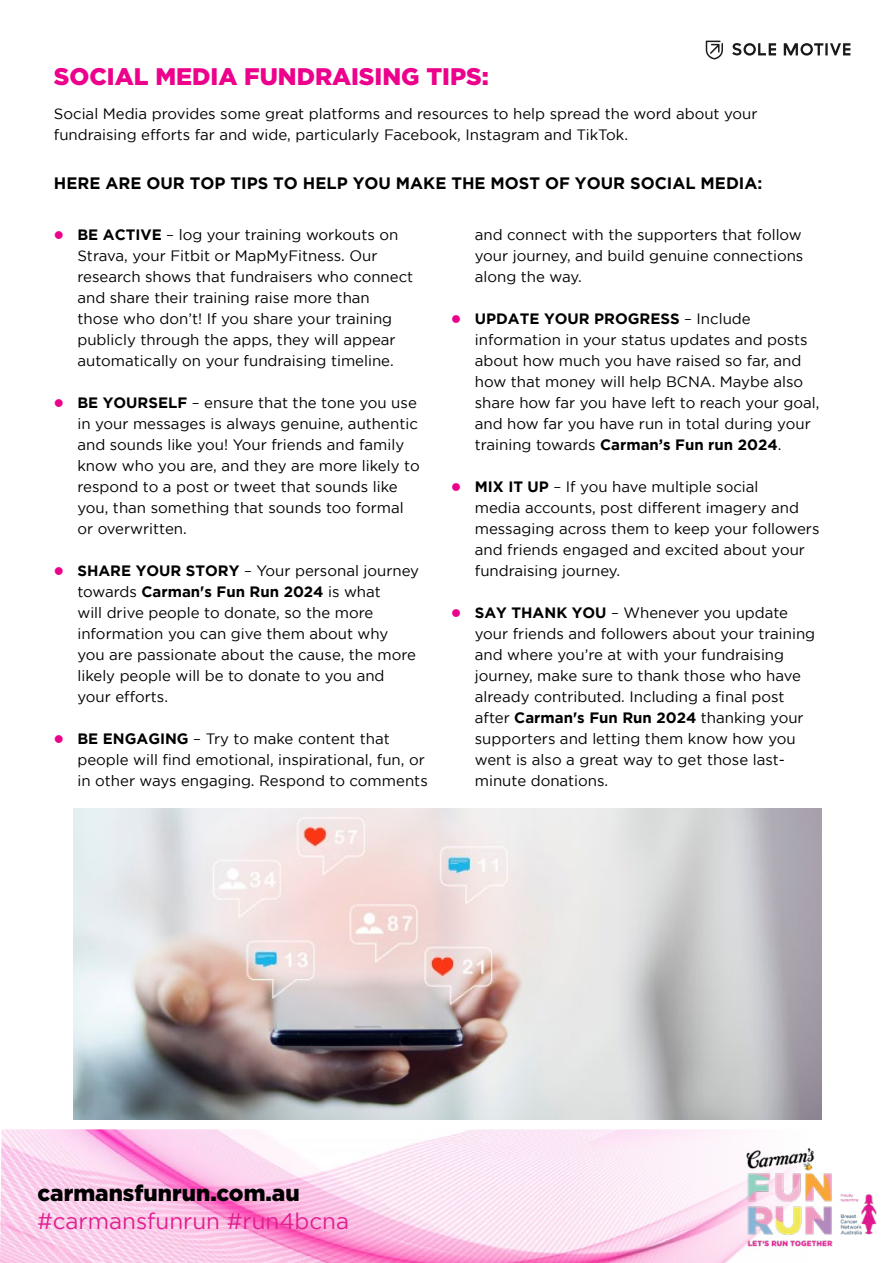
<style>
.page{position:relative;width:893px;height:1263px;background:#fff}
.page>*{position:absolute;margin:0;border:0;box-sizing:border-box;transform-origin:0 0}
.t1{font:900 24px "Gotham";color:#ec008c}
.t2{font:22.5px "Gotham";color:#e11f8f}
.t3{font:900 22.5px "Gotham";color:#000}
.t4{font:700 16.5px "Gotham";color:#000}
.t5{font:15px/21px "Gotham";color:#000}
.s1{color:#ec008c}
.s2{font-weight:700}
</style>
<div class="page">
<img style="left:74px;top:809px;width:748px;height:310px">
<svg style="left:706px;top:41px;width:17px;height:19px"></svg>
<svg style="left:784px;top:43px;width:66px;height:13px"></svg>
<svg style="left:732px;top:43px;width:44px;height:13px"></svg>
<img style="left:0;top:1129px;width:526px;height:134px">
<svg style="left:526px;top:1129px;width:214px;height:134px;fill:#fce8f6"></svg>
<img style="left:740px;top:1148px;width:137px;height:102px">
<h1 class="t1" style="left:54px;top:62px;width:437px">SOCIAL MEDIA FUNDRAISING TIPS:</h1>
<p class="t5" style="left:54px;top:103px;width:705px">Social Media provides some great platforms and resources to help spread the word about your fundraising efforts far and wide, particularly Facebook, Instagram and TikTok.</p>
<p class="t4" style="left:54px;top:174px;width:710px">HERE ARE OUR TOP TIPS TO HELP YOU MAKE THE MOST OF YOUR SOCIAL MEDIA:</p>
<p class="t5" style="left:77px;top:224px;width:337px;text-indent:-24px"><span class="s1">●</span> <span class="s2">BE ACTIVE</span> – log your training workouts on Strava, your Fitbit or MapMyFitness. Our research shows that fundraisers who connect and share their training raise more than those who don’t! If you share your training publicly through the apps, they will appear automatically on your fundraising timeline.</p>
<p class="t5" style="left:77px;top:392px;width:344px;text-indent:-24px"><span class="s1">●</span> <span class="s2">BE YOURSELF</span> – ensure that the tone you use in your messages is always genuine, authentic and sounds like you! Your friends and family know who you are, and they are more likely to respond to a post or tweet that sounds like you, than something that sounds too formal or overwritten.</p>
<p class="t5" style="left:77px;top:560px;width:343px;text-indent:-24px"><span class="s1">●</span> <span class="s2">SHARE YOUR STORY</span> – Your personal journey towards <span class="s2">Carman's Fun Run 2024</span> is what<br>will drive people to donate, so the more information you can give them about why you are passionate about the cause, the more likely people will be to donate to you and your efforts.</p>
<p class="t5" style="left:77px;top:728px;width:352px;text-indent:-24px"><span class="s1">●</span> <span class="s2">BE ENGAGING</span> – Try to make content that people will find emotional, inspirational, fun, or in other ways engaging. Respond to comments</p>
<p class="t5" style="left:475px;top:224px;width:330px;text-align:justify">and connect with the supporters that follow your journey, and build genuine connections along the way.</p>
<p class="t5" style="left:475px;top:308px;width:346px;text-indent:-24px"><span class="s1">●</span> <span class="s2">UPDATE YOUR PROGRESS</span> – Include information in your status updates and posts about how much you have raised so far, and how that money will help BCNA. Maybe also share how far you have left to reach your goal, and how far you have run in total during your training towards <span class="s2">Carman’s Fun run 2024</span>.</p>
<p class="t5" style="left:475px;top:476px;width:346px;text-indent:-24px"><span class="s1">●</span> <span class="s2">MIX IT UP</span> – If you have multiple social<br>media accounts, post different imagery and messaging across them to keep your followers and friends engaged and excited about your fundraising journey.</p>
<p class="t5" style="left:475px;top:602px;width:342px;text-indent:-24px"><span class="s1">●</span> <span class="s2">SAY THANK YOU</span> – Whenever you update your friends and followers about your training and where you’re at with your fundraising journey, make sure to thank those who have already contributed. Including a final post after <span class="s2">Carman's Fun Run 2024</span> thanking your supporters and letting them know how you went is also a great way to get those last&shy;minute donations.</p>
<h2 class="t3" style="left:37px;top:1180px;width:264px">carmansfunrun.com.au</h2>
<h2 class="t2" style="left:37px;top:1208px;width:314px">#carmansfunrun #run4bcna</h2>
</div>
